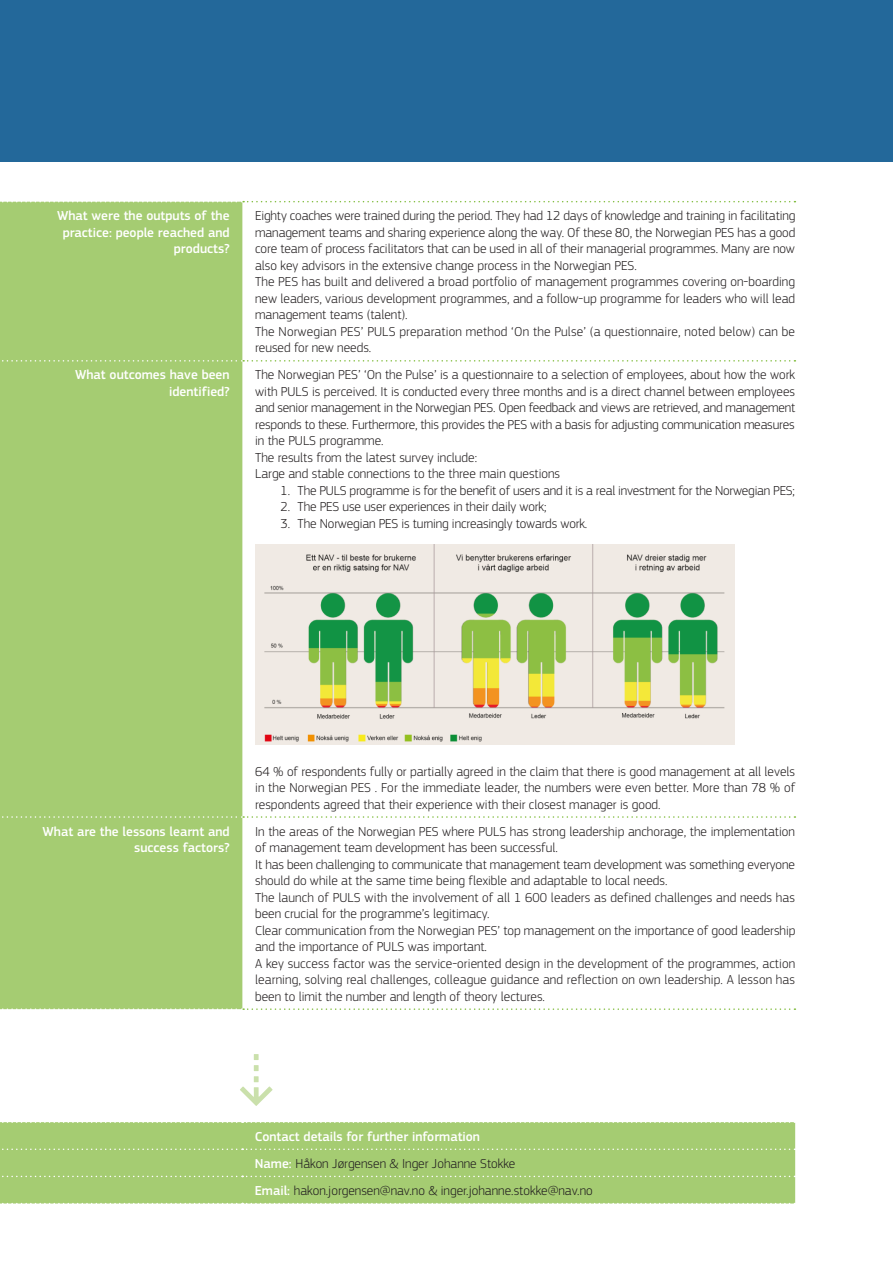
<style>
.page{position:relative;width:893px;height:1263px;background:#fff}
.page>*{position:absolute;margin:0;border:0;box-sizing:border-box;transform-origin:0 0}
.t1{font:74.7px "EC Square Sans Pro";color:#cae0ab}
.Body{font:300 13.5px/16.5px "EC Square Sans Pro";color:#231f20;text-align:justify}
.Sections{font:500 13.5px/16.5px "EC Square Sans Pro";color:#fff;text-align:right}
.Contact_details{font:300 13.5px "EC Square Sans Pro";color:#231f20}
.Contact_title{font:500 13.5px "EC Square Sans Pro";color:#fff}
.s1{font-weight:500;color:#fff}
</style>
<div class="page">
<div style="left:0;top:0;width:893px;height:162px;background:#23689a"></div>
<div style="left:0;top:202px;width:242px;height:806px;background:#a5cc72"></div>
<svg style="left:0;top:201px;width:795px;height:1px"></svg>
<svg style="left:0;top:360px;width:795px;height:2px"></svg>
<svg style="left:0;top:816px;width:795px;height:2px"></svg>
<svg style="left:0;top:1008px;width:795px;height:2px"></svg>
<img style="left:255px;top:545px;width:480px;height:199px">
<div style="left:0;top:1123px;width:795px;height:80px;background:#a5cc72"></div>
<svg style="left:0;top:1122px;width:795px;height:1px"></svg>
<svg style="left:0;top:1148px;width:795px;height:2px;background:#b5d58b"></svg>
<svg style="left:0;top:1176px;width:795px;height:1px"></svg>
<svg style="left:0;top:1203px;width:794px;height:1px"></svg>
<p class="Sections" style="left:57px;top:208px;width:174px">What were the outputs of the practice: people reached and products?</p>
<p class="Body" style="left:255px;top:208px;width:542px">Eighty coaches were trained during the period. They had 12 days of knowledge and training in facilitating management teams and sharing experience along the way. Of these 80, the Norwegian PES has a good core team of process facilitators that can be used in all of their managerial programmes. Many are now also key advisors in the extensive change process in the Norwegian PES.</p>
<p class="Body" style="left:255px;top:274px;width:541px">The PES has built and delivered a broad portfolio of management programmes covering on-boarding new leaders, various development programmes, and a follow-up programme for leaders who will lead management teams (talent).</p>
<p class="Body" style="left:255px;top:323px;width:541px">The Norwegian PES’ PULS preparation method ‘On the Pulse’ (a questionnaire, noted below) can be reused for new needs.</p>
<p class="Sections" style="left:75px;top:367px;width:156px">What outcomes have been identified?</p>
<p class="Body" style="left:255px;top:367px;width:542px">The Norwegian PES’ ‘On the Pulse’ is a questionnaire to a selection of employees, about how the work with PULS is perceived. It is conducted every three months and is a direct channel between employees and senior management in the Norwegian PES. Open feedback and views are retrieved, and management responds to these. Furthermore, this provides the PES with a basis for adjusting communication measures in the PULS programme.</p>
<p class="Body" style="left:255px;top:449px;width:223px">The results from the latest survey include:</p>
<p class="Body" style="left:255px;top:466px;width:307px">Large and stable connections to the three main questions</p>
<p class="Body" style="left:281px;top:482px;width:516px">1. The PULS programme is for the benefit of users and it is a real investment for the Norwegian PES;</p>
<p class="Body" style="left:281px;top:499px;width:267px">2. The PES use user experiences in their daily work;</p>
<p class="Body" style="left:281px;top:515px;width:308px">3. The Norwegian PES is turning increasingly towards work.</p>
<p class="Body" style="left:255px;top:763px;width:542px">64 % of respondents fully or partially agreed in the claim that there is good management at all levels in the Norwegian PES . For the immediate leader, the numbers were even better. More than 78 % of respondents agreed that their experience with their closest manager is good.</p>
<p class="Sections" style="left:43px;top:823px;width:189px">What are the lessons learnt and success factors?</p>
<p class="Body" style="left:255px;top:823px;width:541px">In the areas of the Norwegian PES where PULS has strong leadership anchorage, the implementation of management team development has been successful.</p>
<p class="Body" style="left:255px;top:856px;width:541px">It has been challenging to communicate that management team development was something everyone should do while at the same time being flexible and adaptable to local needs.</p>
<p class="Body" style="left:255px;top:889px;width:541px">The launch of PULS with the involvement of all 1 600 leaders as defined challenges and needs has been crucial for the programme’s legitimacy.</p>
<p class="Body" style="left:255px;top:922px;width:542px">Clear communication from the Norwegian PES’ top management on the importance of good leadership and the importance of PULS was important.</p>
<p class="Body" style="left:255px;top:955px;width:542px">A key success factor was the service-oriented design in the development of the programmes, action learning, solving real challenges, colleague guidance and reflection on own leadership. A lesson has been to limit the number and length of theory lectures.</p>
<p class="t1" style="left:238px;top:1038px;width:38px">⇣</p>
<p class="Contact_title" style="left:255px;top:1128px;width:227px">Contact details for further information</p>
<p class="Contact_details" style="left:255px;top:1155px;width:262px"><span class="s1">Name:</span> Håkon Jørgensen &amp; Inger Johanne Stokke</p>
<p class="Contact_details" style="left:255px;top:1183px;width:339px"><span class="s1">Email:</span> hakon.jorgensen@nav.no &amp; inger.johanne.stokke@nav.no</p>
</div>
